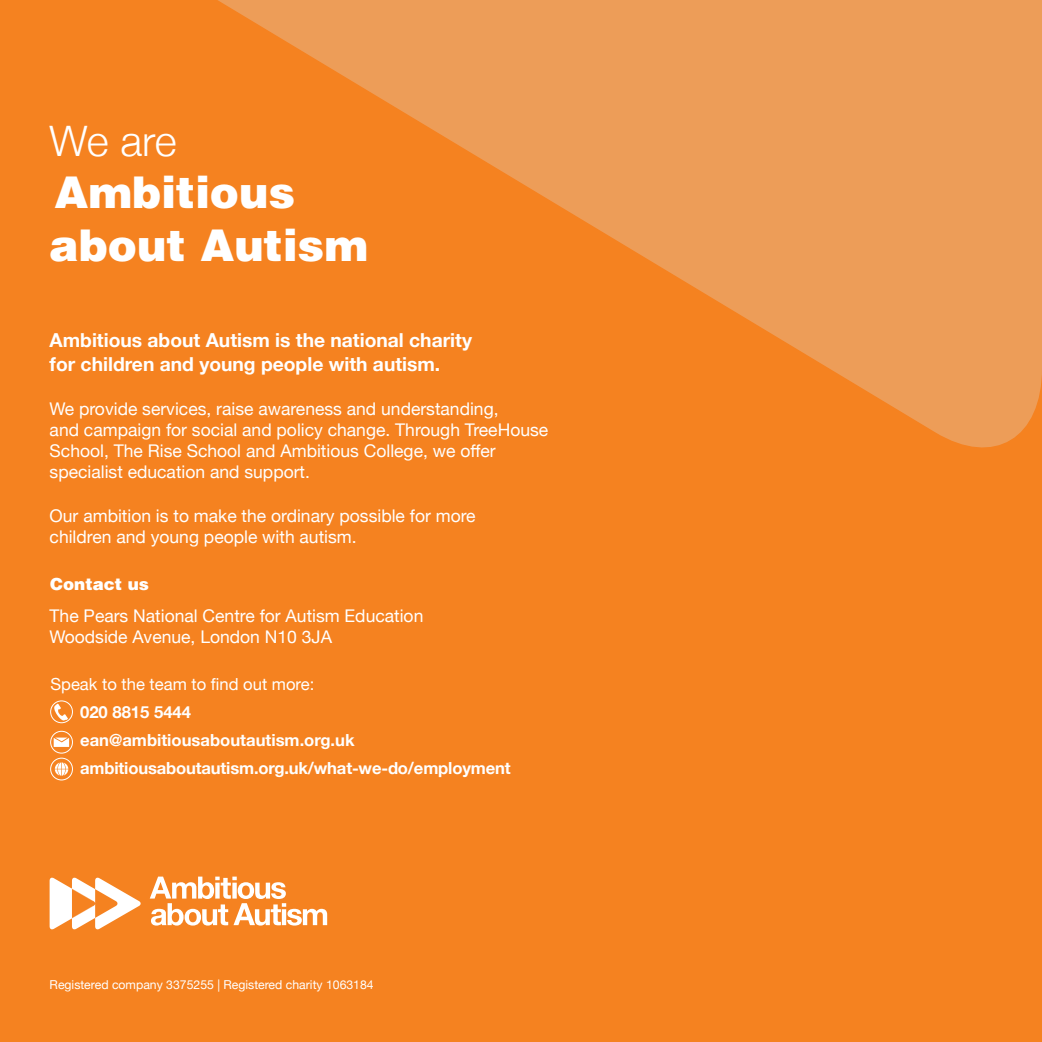
<style>
.page{position:relative;width:1042px;height:1042px;background:#f58220}
.page>*{position:absolute;margin:0;border:0;box-sizing:border-box;transform-origin:0 0}
.t1{font:900 43.75px/52.5px "Helvetica";color:#fff}
.t2{font:300 42px "Helvetica Neue";color:#fff}
.t3{font:700 19.25px/23.1px "Helvetica Neue";color:#fff}
.t4{font:17.5px/21px "Helvetica Neue";color:#fff}
.t5{font:700 16.62px/28px "Helvetica Neue";letter-spacing:-.01em;color:#fff}
.t6{font:16.62px "Helvetica Neue";color:#fff}
.t7{font:900 16.62px "Helvetica";color:#fff}
.t8{font:12.25px "Helvetica Neue";color:#fff}
</style>
<div class="page">
<svg style="left:50px;top:877px;width:91px;height:53px"></svg>
<svg style="left:150px;top:876px;width:177px;height:49px"></svg>
<svg style="left:218px;top:0;width:824px;height:448px;fill:#ed9d58"></svg>
<svg style="left:54px;top:737px;width:15px;height:10px"></svg>
<div style="left:50px;top:731px;width:23px;height:22px;border:1px solid #fff;border-radius:50%"></div>
<svg style="left:54px;top:703px;width:14px;height:18px"></svg>
<div style="left:50px;top:700px;width:23px;height:23px;border:1px solid #fff;border-radius:50%"></div>
<div style="left:50px;top:758px;width:23px;height:22px;border:1px solid #fff;border-radius:50%"></div>
<svg style="left:55px;top:762px;width:13px;height:14px"></svg>
<h2 class="t2" style="left:50px;top:107px;width:128px">We are</h2>
<h1 class="t1" style="left:50px;top:165px;width:320px">Ambitious about Autism</h1>
<p class="t3" style="left:50px;top:329px;width:424px">Ambitious about Autism is the national charity for children and young people with autism.</p>
<p class="t4" style="left:50px;top:399px;width:500px">We provide services, raise awareness and understanding,<br>and campaign for social and policy change. Through TreeHouse School, The Rise School and Ambitious College, we offer specialist education and support.</p>
<p class="t4" style="left:50px;top:506px;width:427px">Our ambition is to make the ordinary possible for more children and young people with autism.</p>
<p class="t7" style="left:50px;top:573px;width:100px">Contact us</p>
<p class="t4" style="left:50px;top:606px;width:375px">The Pears National Centre for Autism Education<br>Woodside Avenue, London N10 3JA</p>
<p class="t6" style="left:50px;top:672px;width:265px">Speak to the team to find out more:</p>
<p class="t5" style="left:80px;top:699px;width:432px">020 8815 5444<br>ean@ambitiousaboutautism.org.uk ambitiousaboutautism.org.uk/what-we-do/employment</p>
<p class="t8" style="left:50px;top:975px;width:326px">Registered company 3375255 | Registered charity 1063184</p>
</div>
